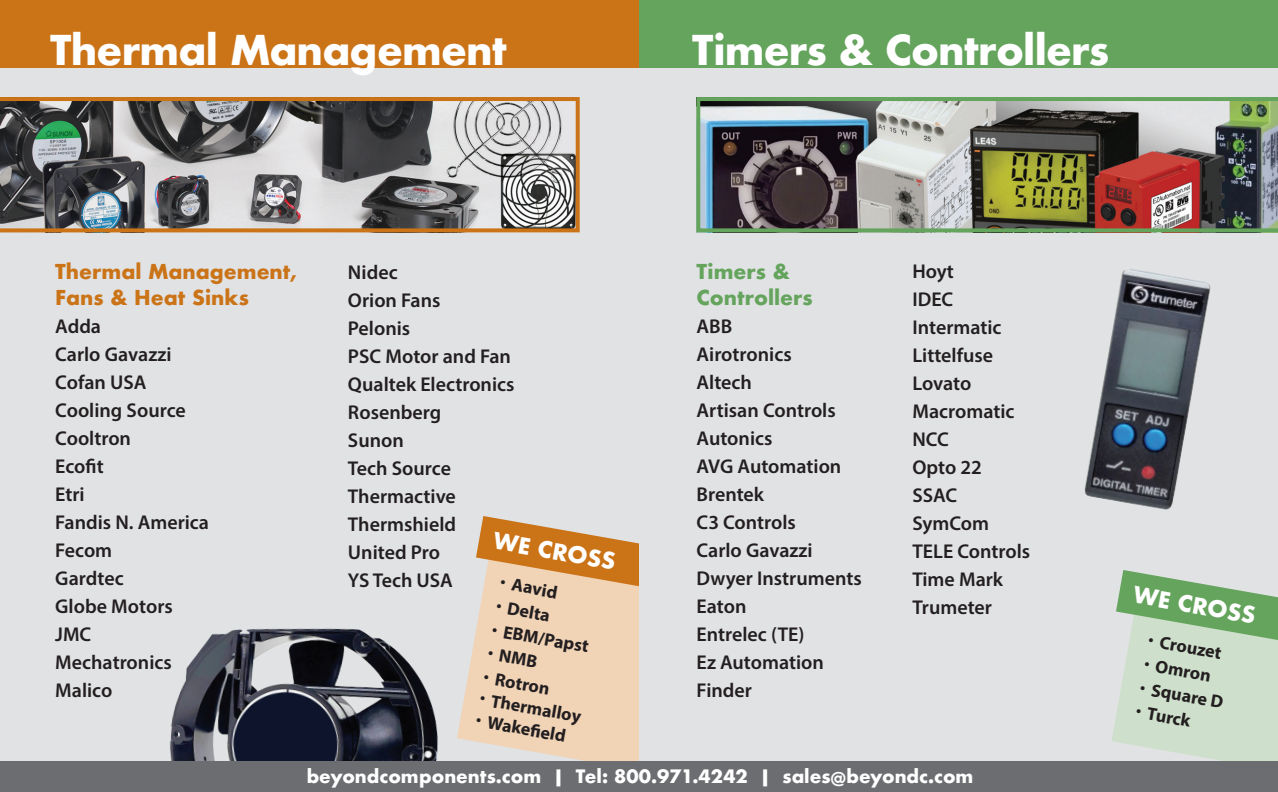
<style>
.page{position:relative;width:1278px;height:792px;background:#e1e2e4}
.page>*{position:absolute;margin:0;border:0;box-sizing:border-box;transform-origin:0 0}
.t1{font:700 40px "Futura";letter-spacing:-.02em;color:#fff}
.t2{font:700 22px "Futura";color:#fff}
.t3{font:600 20px/28px "Myriad Pro";color:#231f20}
.t4{font:700 20px/26px "Futura";color:#cb7317}
.t5{font:700 20px/26px "Futura";color:#65a45d}
.t6{font:700 18px "Myriad Pro";color:#231f20}
.t7{font:700 18px "Futura";color:#fff}
.s1{font-family:"Helvetica"}
</style>
<div class="page">
<div style="left:0;top:0;width:642px;height:67px;background:#cb7317"></div>
<svg style="left:459px;top:592px;width:212px;height:170px;background:#eed3ba"></svg>
<div style="left:639px;top:0;width:639px;height:67px;background:#65a45d"></div>
<svg style="left:0;top:97px;width:580px;height:135px"></svg>
<img style="left:696px;top:97px;width:582px;height:135px">
<svg style="left:1112px;top:570px;width:166px;height:192px"></svg>
<svg style="left:476px;top:516px;width:163px;height:76px"></svg>
<div style="left:639px;top:530px;width:46px;height:230px;background:#e1e2e4"></div>
<img style="left:1084px;top:269px;width:127px;height:241px">
<img style="left:55px;top:628px;width:404px;height:134px">
<div style="left:0;top:762px;width:1278px;height:30px;background:#6c6d70"></div>
<h1 class="t1" style="left:50px;top:21px;width:458px">Thermal Management</h1>
<h1 class="t1" style="left:692px;top:21px;width:418px">Timers &amp; Controllers</h1>
<p class="t4" style="left:55px;top:258px;width:243px">Thermal Management,<br>Fans &amp; Heat Sinks</p>
<p class="t3" style="left:55px;top:311px;width:155px">Adda<br>Carlo Gavazzi<br>Cofan USA<br>Cooling Source<br>Cooltron<br>Ecofit<br>Etri<br>Fandis N. America<br>Fecom<br>Gardtec<br>Globe Motors<br>JMC<br>Mechatronics<br>Malico</p>
<p class="t3" style="left:348px;top:258px;width:168px">Nidec<br>Orion Fans<br>Pelonis<br>PSC Motor and Fan<br>Qualtek Electronics<br>Rosenberg<br>Sunon<br>Tech Source<br>Thermactive<br>Thermshield<br>United Pro<br>YS Tech USA</p>
<p class="t5" style="left:697px;top:258px;width:118px">Timers &amp;<br>Controllers</p>
<p class="t3" style="left:697px;top:311px;width:167px">ABB<br>Airotronics<br>Altech<br>Artisan Controls<br>Autonics<br>AVG Automation<br>Brentek<br>C3 Controls<br>Carlo Gavazzi<br>Dwyer Instruments<br>Eaton<br>Entrelec (TE)<br>Ez Automation<br>Finder</p>
<p class="t2" style="left:496px;top:524px;width:125px;rotate:10deg">WE CROSS</p>
<p class="t6" style="left:502px;top:571px;width:60px;rotate:10deg"><span class="s1">•</span> Aavid</p>
<p class="t6" style="left:498px;top:594px;width:57px;rotate:10deg"><span class="s1">•</span> Delta</p>
<p class="t6" style="left:494px;top:618px;width:100px;rotate:10deg"><span class="s1">•</span> EBM/Papst</p>
<p class="t6" style="left:490px;top:642px;width:52px;rotate:10deg"><span class="s1">•</span> NMB</p>
<p class="t6" style="left:485px;top:665px;width:69px;rotate:10deg"><span class="s1">•</span> Rotron</p>
<p class="t6" style="left:482px;top:687px;width:105px;rotate:10deg"><span class="s1">•</span> Thermalloy</p>
<p class="t6" style="left:478px;top:709px;width:93px;rotate:10deg"><span class="s1">•</span> Wakefi eld</p>
<p class="t3" style="left:912px;top:257px;width:119px">Hoyt<br>IDEC<br>Intermatic<br>Littelfuse<br>Lovato<br>Macromatic<br>NCC<br>Opto 22<br>SSAC<br>SymCom<br>TELE Controls<br>Time Mark<br>Trumeter</p>
<p class="t7" style="left:307px;top:763px;width:668px">beyondcomponents.com | Tel: 800.971.4242 | sales@beyondc.com</p>
<p class="t2" style="left:1136px;top:578px;width:125px;rotate:10deg">WE CROSS</p>
<p class="t6" style="left:1150px;top:629px;width:76px;rotate:10deg"><span class="s1">•</span> Crouzet</p>
<p class="t6" style="left:1146px;top:652px;width:70px;rotate:10deg"><span class="s1">•</span> Omron</p>
<p class="t6" style="left:1142px;top:676px;width:86px;rotate:10deg"><span class="s1">•</span> Square D</p>
<p class="t6" style="left:1138px;top:700px;width:57px;rotate:10deg"><span class="s1">•</span> Turck</p>
</div>
